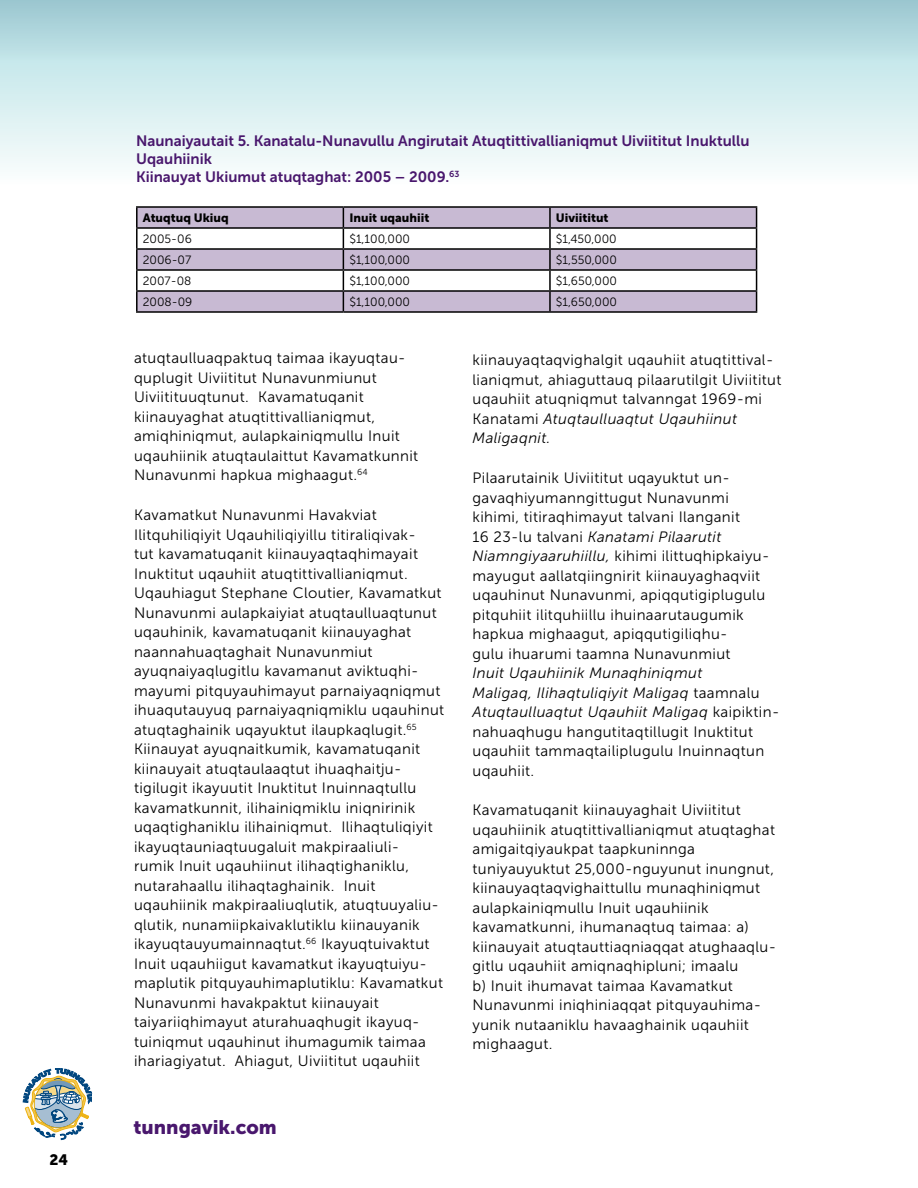
<style>
.page{position:relative;width:918px;height:1188px;background:#fff}
.page>*{position:absolute;margin:0;border:0;box-sizing:border-box;transform-origin:0 0}
.t1{font:19.5px "Museo Sans 900";color:#49176d}
.t2{font:15px/19.5px "Museo Sans 300";letter-spacing:.025em;color:#000}
.t3{font:15px/18px "Museo Sans 700";color:#49176d}
.t4{font:15px "Museo Sans 900";color:#000}
.t5{font:12px "Museo Sans 300";color:#000}
.t6{font:12px "Museo Sans 900";color:#000}
.s1{font-style:italic}
</style>
<div class="page">
<svg style="left:23px;top:1068px;width:69px;height:72px"></svg>
<div style="left:0;top:0;width:918px;height:216px;background:linear-gradient(to bottom,#a4d2d9,#fff)"></div>
<svg style="left:138px;top:208px;width:618px;height:103px;fill:#c8bad3"></svg>
<hr style="left:136px;top:206px;width:207px;height:2px;background:#000">
<hr style="left:343px;top:206px;width:207px;height:2px;background:#000">
<hr style="left:550px;top:206px;width:207px;height:2px;background:#000">
<hr style="left:136px;top:227px;width:207px;height:2px;background:#000">
<hr style="left:343px;top:227px;width:207px;height:2px;background:#000">
<hr style="left:550px;top:227px;width:207px;height:2px;background:#000">
<hr style="left:136px;top:248px;width:207px;height:2px;background:#000">
<hr style="left:343px;top:248px;width:207px;height:2px;background:#000">
<hr style="left:550px;top:248px;width:207px;height:2px;background:#000">
<hr style="left:136px;top:269px;width:207px;height:2px;background:#000">
<hr style="left:343px;top:269px;width:207px;height:2px;background:#000">
<hr style="left:550px;top:269px;width:207px;height:2px;background:#000">
<hr style="left:136px;top:290px;width:207px;height:2px;background:#000">
<svg style="left:136px;top:208px;width:2px;height:103px"></svg>
<hr style="left:343px;top:290px;width:207px;height:2px;background:#000">
<svg style="left:343px;top:208px;width:1px;height:103px"></svg>
<hr style="left:550px;top:290px;width:207px;height:2px;background:#000">
<svg style="left:549px;top:208px;width:2px;height:103px"></svg>
<svg style="left:756px;top:208px;width:1px;height:103px"></svg>
<hr style="left:136px;top:311px;width:207px;height:2px;background:#000">
<hr style="left:343px;top:311px;width:207px;height:2px;background:#000">
<hr style="left:550px;top:311px;width:207px;height:2px;background:#000">
<p class="t4" style="left:50px;top:1151px;width:20px">24</p>
<p class="t3" style="left:136px;top:132px;width:615px">Naunaiyautait 5. Kanatalu-Nunavullu Angirutait Atuqtittivallianiqmut Uiviititut Inuktullu<br>Uqauhiinik<br>Kiinauyat Ukiumut atuqtaghat: 2005 – 2009.<sup>63</sup></p>
<p class="t6" style="left:143px;top:211px;width:88px">Atuqtuq Ukiuq</p>
<p class="t6" style="left:349px;top:211px;width:82px">Inuit uqauhiit</p>
<p class="t6" style="left:556px;top:211px;width:54px">Uiviititut</p>
<p class="t5" style="left:143px;top:232px;width:51px">2005-06</p>
<p class="t5" style="left:349px;top:232px;width:62px">$1,100,000</p>
<p class="t5" style="left:556px;top:232px;width:62px">$1,450,000</p>
<p class="t5" style="left:143px;top:253px;width:50px">2006-07</p>
<p class="t5" style="left:349px;top:253px;width:62px">$1,100,000</p>
<p class="t5" style="left:556px;top:253px;width:62px">$1,550,000</p>
<p class="t5" style="left:143px;top:274px;width:50px">2007-08</p>
<p class="t5" style="left:349px;top:274px;width:62px">$1,100,000</p>
<p class="t5" style="left:556px;top:274px;width:63px">$1,650,000</p>
<p class="t5" style="left:143px;top:295px;width:51px">2008-09</p>
<p class="t5" style="left:349px;top:295px;width:62px">$1,100,000</p>
<p class="t5" style="left:556px;top:295px;width:63px">$1,650,000</p>
<p class="t2" style="left:134px;top:348px;width:286px">atuqtaulluaqpaktuq taimaa ikayuqtau&shy;quplugit Uiviititut Nunavunmiunut Uiviitituuqtunut. Kavamatuqanit kiinauyaghat atuqtittivallianiqmut, amiqhiniqmut, aulapkainiqmullu Inuit uqauhiinik atuqtaulaittut Kavamatkunnit Nunavunmi hapkua mighaagut.<sup>64</sup></p>
<p class="t2" style="left:134px;top:505px;width:312px">Kavamatkut Nunavunmi Havakviat Ilitquhiliqiyit Uqauhiliqiyillu titiraliqivak-<br>tut kavamatuqanit kiinauyaqtaqhimayait Inuktitut uqauhiit atuqtittivallianiqmut.<br>Uqauhiagut Stephane Cloutier, Kavamatkut Nunavunmi aulapkaiyiat atuqtaulluaqtunut uqauhinik, kavamatuqanit kiinauyaghat naannahuaqtaghait Nunavunmiut ayuqnaiyaqlugitlu kavamanut aviktuqhi&shy;mayumi pitquyauhimayut parnaiyaqniqmut ihuaqutauyuq parnaiyaqniqmiklu uqauhinut atuqtaghainik uqayuktut ilaupkaqlugit.<sup>65<br></sup>Kiinauyat ayuqnaitkumik, kavamatuqanit kiinauyait atuqtaulaaqtut ihuaqhaitju&shy;tigilugit ikayuutit Inuktitut Inuinnaqtullu kavamatkunnit, ilihainiqmiklu iniqnirinik uqaqtighaniklu ilihainiqmut. Ilihaqtuliqiyit ikayuqtauniaqtuugaluit makpiraaliuli-<br>rumik Inuit uqauhiinut ilihaqtighaniklu, nutarahaallu ilihaqtaghainik. Inuit uqauhiinik makpiraaliuqlutik, atuqtuuyaliu&shy;qlutik, nunamiipkaivaklutiklu kiinauyanik ikayuqtauyumainnaqtut.<sup>66</sup> Ikayuqtuivaktut Inuit uqauhiigut kavamatkut ikayuqtuiyu&shy;maplutik pitquyauhimaplutiklu: Kavamatkut Nunavunmi havakpaktut kiinauyait taiyariiqhimayut aturahuaqhugit ikayuq&shy;tuiniqmut uqauhinut ihumagumik taimaa ihariagiyatut. Ahiagut, Uiviititut uqauhiit</p>
<h1 class="t1" style="left:134px;top:1116px;width:145px">tunngavik.com</h1>
<p class="t2" style="left:472px;top:351px;width:310px">kiinauyaqtaqvighalgit uqauhiit atuqtittival&shy;lianiqmut, ahiaguttauq pilaarutilgit Uiviititut uqauhiit atuqniqmut talvanngat 1969-mi Kanatami <span class="s1">Atuqtaulluaqtut Uqauhiinut Maligaqnit.</span></p>
<p class="t2" style="left:472px;top:468px;width:298px">Pilaarutainik Uiviititut uqayuktut un&shy;gavaqhiyumanngittugut Nunavunmi kihimi, titiraqhimayut talvani Ilanganit<br>16 23-lu talvani <span class="s1">Kanatami Pilaarutit Niamngiyaaruhiillu,</span> kihimi ilittuqhipkaiyu&shy;mayugut aallatqiingnirit kiinauyaghaqviit uqauhinut Nunavunmi, apiqqutigiplugulu pitquhiit ilitquhiillu ihuinaarutaugumik hapkua mighaagut, apiqqutigiliqhu-<br>gulu ihuarumi taamna Nunavunmiut</p>
<p class="t2" style="left:472px;top:663px;width:308px"><span class="s1">Inuit Uqauhiinik Munaqhiniqmut<br>Maligaq, Ilihaqtuliqiyit Maligaq</span> taamnalu <span class="s1">Atuqtaulluaqtut Uqauhiit Maligaq</span> kaipiktin&shy;nahuaqhugu hangutitaqtillugit Inuktitut uqauhiit tammaqtailiplugulu Inuinnaqtun uqauhiit.</p>
<p class="t2" style="left:472px;top:801px;width:305px">Kavamatuqanit kiinauyaghait Uiviititut uqauhiinik atuqtittivallianiqmut atuqtaghat amigaitqiyaukpat taapkuninnga tuniyauyuktut 25,000-nguyunut inungnut, kiinauyaqtaqvighaittullu munaqhiniqmut aulapkainiqmullu Inuit uqauhiinik kavamatkunni, ihumanaqtuq taimaa: a) kiinauyait atuqtauttiaqniaqqat atughaaqlu&shy;gitlu uqauhiit amiqnaqhipluni; imaalu<br>b) Inuit ihumavat taimaa Kavamatkut Nunavunmi iniqhiniaqqat pitquyauhima&shy;yunik nutaaniklu havaaghainik uqauhiit mighaagut.</p>
</div>
